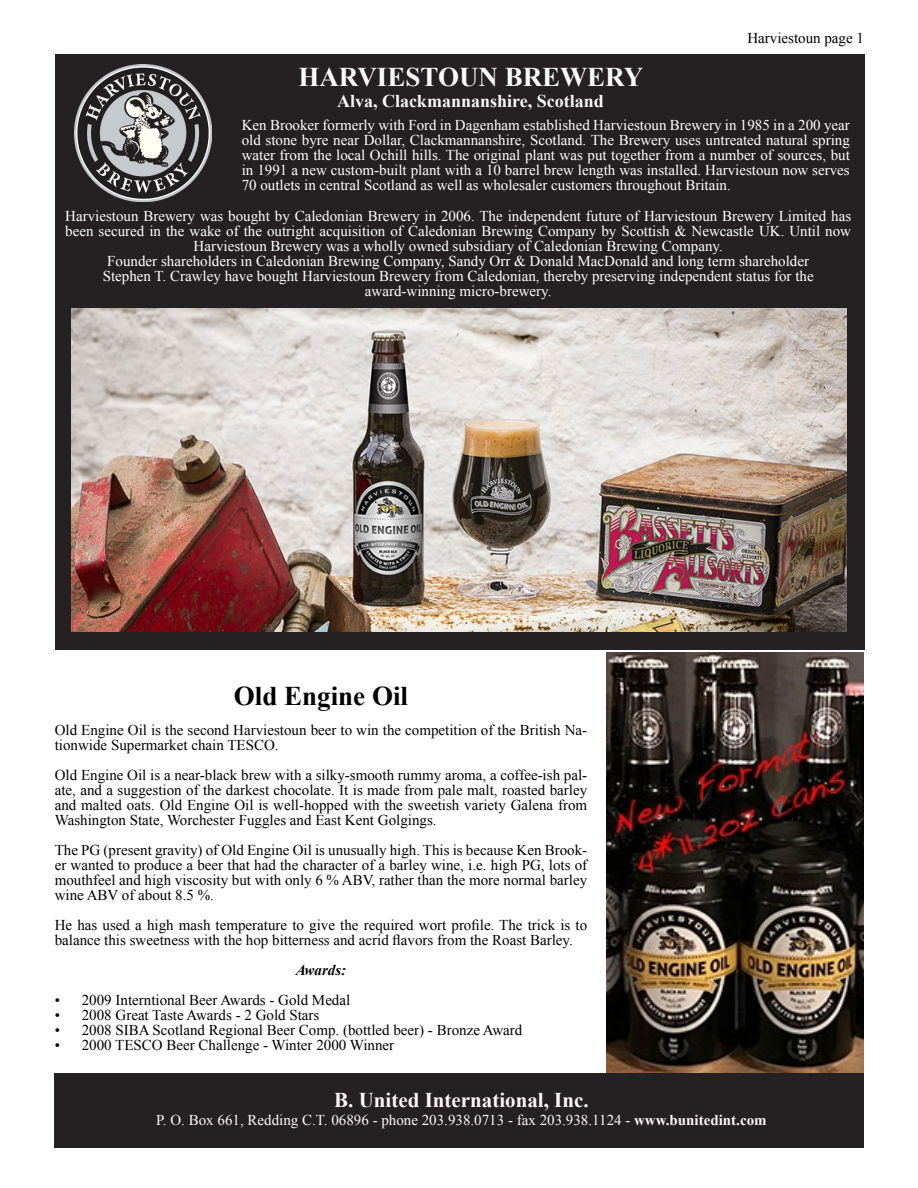
<style>
.page{position:relative;width:918px;height:1188px;background:#fff}
.page>*{position:absolute;margin:0;border:0;box-sizing:border-box;transform-origin:0 0}
.t1{font:700 27px "Times New Roman";color:#fafafc}
.t2{font:700 27px "Times New Roman";color:#000}
.t3{font:700 21px "Times New Roman";color:#fef7fa}
.t4{font:700 18px "Times New Roman";color:#fafafc}
.t5{font:15px/15px "Times New Roman";color:#000}
.t6{font:15px/15px "Times New Roman";color:#fff;text-align:justify}
.t7{font:15px "Times New Roman";color:#fef7fa}
.t8{font:italic 700 15px "Times New Roman";color:#000}
.s1{font-weight:700}
</style>
<div class="page">
<div style="left:56px;top:54px;width:810px;height:596px;background:#252122"></div>
<img style="left:75px;top:64px;width:137px;height:137px">
<img style="left:71px;top:309px;width:776px;height:323px">
<div style="left:54px;top:1073px;width:810px;height:75px;background:#252122"></div>
<img style="left:606px;top:652px;width:258px;height:420px">
<h1 class="t1" style="left:298px;top:58px;width:346px">HARVIESTOUN BREWERY</h1>
<p class="t4" style="left:337px;top:88px;width:268px">Alva, Clackmannanshire, Scotland</p>
<p class="t5" style="left:747px;top:30px;width:118px">Harviestoun page 1</p>
<p class="t6" style="left:242px;top:118px;width:610px">Ken Brooker formerly with Ford in Dagenham established Harviestoun Brewery in 1985 in a 200 year old stone byre near Dollar, Clackmannanshire, Scotland. The Brewery uses untreated natural spring water from the local Ochill hills. The original plant was put together from a number of sources, but in 1991 a new custom-built plant with a 10 barrel brew length was installed. Harviestoun now serves 70 outlets in central Scotland as well as wholesaler customers throughout Britain.</p>
<p class="t6" style="left:65px;top:208px;width:787px;text-align:center">Harviestoun Brewery was bought by Caledonian Brewery in 2006. The independent future of Harviestoun Brewery Limited has been secured in the wake of the outright acquisition of Caledonian Brewing Company by Scottish &amp; Newcastle UK. Until now Harviestoun Brewery was a wholly owned subsidiary of Caledonian Brewing Company.<br>Founder shareholders in Caledonian Brewing Company, Sandy Orr &amp; Donald MacDonald and long term shareholder<br>Stephen T. Crawley have bought Harviestoun Brewery from Caledonian, thereby preserving independent status for the award-winning micro-brewery.</p>
<h1 class="t2" style="left:234px;top:677px;width:176px">Old Engine Oil</h1>
<p class="t5" style="left:55px;top:722px;width:534px">Old Engine Oil is the second Harviestoun beer to win the competition of the British Na&shy;tionwide Supermarket chain TESCO.</p>
<p class="t5" style="left:55px;top:767px;width:534px;text-align:justify">Old Engine Oil is a near-black brew with a silky-smooth rummy aroma, a coffee-ish pal&shy;ate, and a suggestion of the darkest chocolate. It is made from pale malt, roasted barley and malted oats. Old Engine Oil is well-hopped with the sweetish variety Galena from Washington State, Worchester Fuggles and East Kent Golgings.</p>
<p class="t5" style="left:55px;top:842px;width:534px;text-align:justify">The PG (present gravity) of Old Engine Oil is unusually high. This is because Ken Brook&shy;er wanted to produce a beer that had the character of a barley wine, i.e. high PG, lots of mouthfeel and high viscosity but with only 6 % ABV, rather than the more normal barley wine ABV of about 8.5 %.</p>
<p class="t5" style="left:55px;top:917px;width:534px">He has used a high mash temperature to give the required wort profile. The trick is to balance this sweetness with the hop bitterness and acrid flavors from the Roast Barley.</p>
<p class="t8" style="left:296px;top:959px;width:52px">Awards:</p>
<p class="t5" style="left:55px;top:992px;width:297px">• 2009 Interntional Beer Awards - Gold Medal</p>
<p class="t5" style="left:55px;top:1007px;width:266px">• 2008 Great Taste Awards - 2 Gold Stars</p>
<p class="t5" style="left:55px;top:1022px;width:469px">• 2008 SIBA Scotland Regional Beer Comp. (bottled beer) - Bronze Award</p>
<p class="t5" style="left:55px;top:1037px;width:341px">• 2000 TESCO Beer Challenge - Winter 2000 Winner</p>
<h2 class="t3" style="left:334px;top:1086px;width:256px">B. United International, Inc.</h2>
<p class="t7" style="left:156px;top:1110px;width:612px">P. O. Box 661, Redding C.T. 06896 - phone 203.938.0713 - fax 203.938.1124 - <span class="s1">www.bunitedint.com</span></p>
</div>
